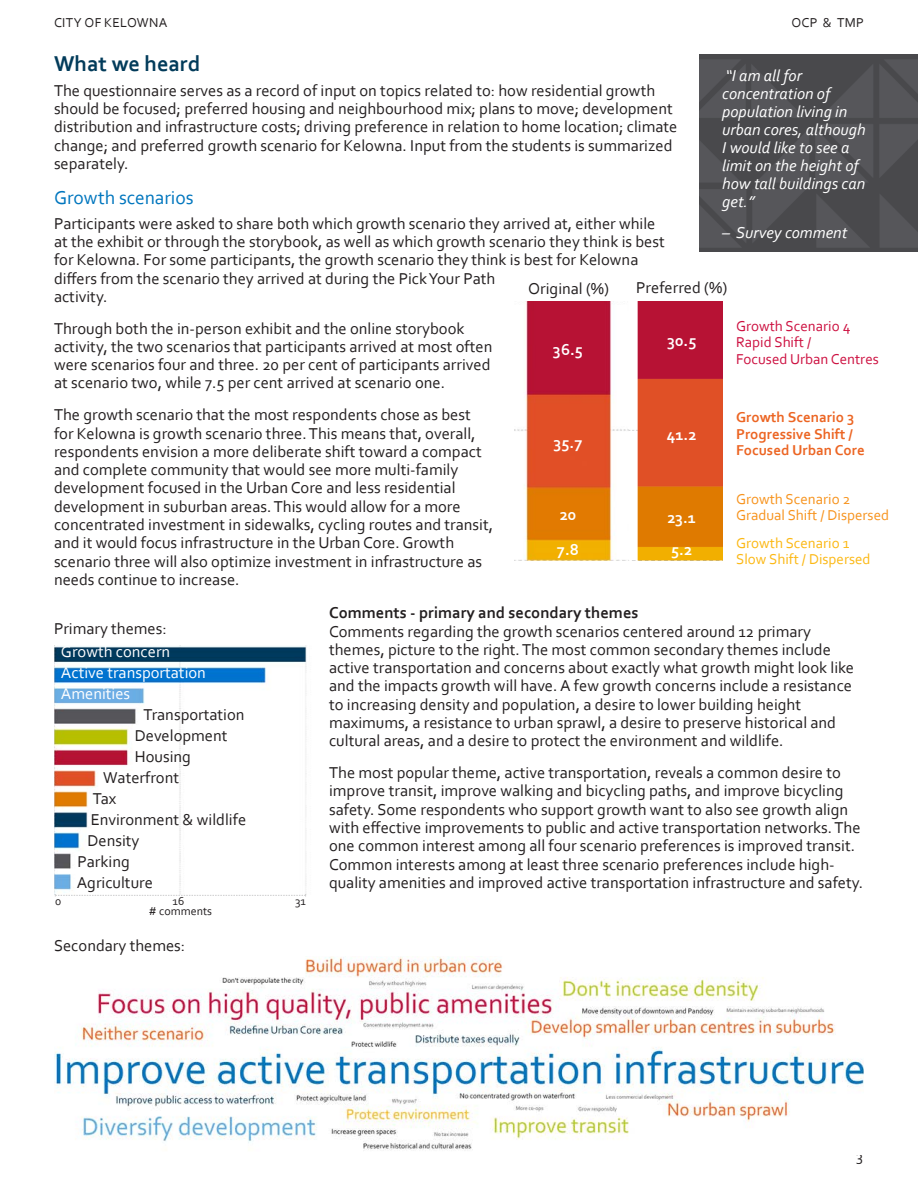
<style>
.page{position:relative;width:918px;height:1188px;background:#fff}
.page>*{position:absolute;margin:0;border:0;box-sizing:border-box;transform-origin:0 0}
.Chapter_headline_-_w{font:700 22.5px "Corbel";letter-spacing:-.005em;color:#023b5a}
.ChapterSubhead_-_lak{font:19.5px "Corbel";letter-spacing:-.005em;color:#0076be}
.t1{font:16.5px/18.3px "Corbel";color:#231f20}
.t2{font:italic 16.5px/18px "Corbel";color:#fff}
.t3{font:16.5px "Corbel";color:#fff}
.Subhead_2{font:700 16.5px "Corbel";color:#231f20}
.t4{font:700 16.5px "Corbel";color:#fff}
.t5{font:700 15px/16.5px "Corbel";color:#ec6523}
.t6{font:15px/16.5px "Corbel";color:#cd1141}
.t7{font:15px/16.5px "Corbel";color:#f7931d}
.t8{font:15px/16.5px "Corbel";color:#fcb814}
.t9{font:15px "Corbel";color:#231f20}
.t10{font:13.5px "Corbel";letter-spacing:.015em;color:#231f20}
.t11{font:12px "Corbel";color:#231f20}
</style>
<div class="page">
<img style="left:628px;top:302px;width:95px;height:258px">
<img style="left:514px;top:302px;width:114px;height:258px">
<img style="left:699px;top:54px;width:219px;height:198px">
<img style="left:54px;top:646px;width:253px;height:248px">
<svg style="left:55px;top:894px;width:251px;height:3px"></svg>
<img style="left:54px;top:956px;width:810px;height:195px">
<p class="t10" style="left:54px;top:14px;width:115px">CITY OF KELOWNA</p>
<p class="t10" style="left:792px;top:14px;width:74px">OCP &amp; TMP</p>
<p class="Chapter_headline_-_w" style="left:54px;top:49px;width:148px">What we heard</p>
<p class="t1" style="left:54px;top:81px;width:625px">The questionnaire serves as a record of input on topics related to: how residential growth should be focused; preferred housing and neighbourhood mix; plans to move; development distribution and infrastructure costs; driving preference in relation to home location; climate change; and preferred growth scenario for Kelowna. Input from the students is summarized separately.</p>
<p class="ChapterSubhead_-_lak" style="left:54px;top:185px;width:141px">Growth scenarios</p>
<p class="t1" style="left:54px;top:214px;width:612px">Participants were asked to share both which growth scenario they arrived at, either while at the exhibit or through the storybook, as well as which growth scenario they think is best for Kelowna. For some participants, the growth scenario they think is best for Kelowna differs from the scenario they arrived at during the Pick Your Path<br>activity.</p>
<p class="t1" style="left:54px;top:319px;width:440px">Through both the in-person exhibit and the online storybook activity, the two scenarios that participants arrived at most often were scenarios four and three. 20 per cent of participants arrived at scenario two, while 7.5 per cent arrived at scenario one.</p>
<p class="t1" style="left:54px;top:405px;width:441px">The growth scenario that the most respondents chose as best for Kelowna is growth scenario three. This means that, overall, respondents envision a more deliberate shift toward a compact and complete community that would see more multi-family development focused in the Urban Core and less residential development in suburban areas. This would allow for a more concentrated investment in sidewalks, cycling routes and transit, and it would focus infrastructure in the Urban Core. Growth scenario three will also optimize investment in infrastructure as needs continue to increase.</p>
<p class="Subhead_2" style="left:329px;top:603px;width:311px">Comments - primary and secondary themes</p>
<p class="t1" style="left:329px;top:622px;width:527px">Comments regarding the growth scenarios centered around 12 primary themes, picture to the right. The most common secondary themes include active transportation and concerns about exactly what growth might look like and the impacts growth will have. A few growth concerns include a resistance to increasing density and population, a desire to lower building height maximums, a resistance to urban sprawl, a desire to preserve historical and cultural areas, and a desire to protect the environment and wildlife.</p>
<p class="t1" style="left:329px;top:763px;width:536px">The most popular theme, active transportation, reveals a common desire to improve transit, improve walking and bicycling paths, and improve bicycling safety. Some respondents who support growth want to also see growth align with effective improvements to public and active transportation networks. The one common interest among all four scenario preferences is improved transit.<br>Common interests among at least three scenario preferences include high&shy;quality amenities and improved active transportation infrastructure and safety.</p>
<p class="t2" style="left:722px;top:66px;width:145px">“I am all for concentration of population living in urban cores, although<br>I would like to see a limit on the height of how tall buildings can get.”</p>
<p class="t2" style="left:722px;top:223px;width:127px">– Survey comment</p>
<p class="t1" style="left:528px;top:279px;width:83px">Original (%)</p>
<p class="t1" style="left:636px;top:278px;width:93px">Preferred (%)</p>
<p class="t6" style="left:736px;top:317px;width:144px">Growth Scenario 4<br>Rapid Shift /<br>Focused Urban Centres</p>
<p class="t4" style="left:667px;top:330px;width:31px">30.5</p>
<p class="t4" style="left:553px;top:339px;width:32px">36.5</p>
<p class="t5" style="left:736px;top:409px;width:130px">Growth Scenario 3<br>Progressive Shift /<br>Focused Urban Core</p>
<p class="t4" style="left:667px;top:424px;width:31px">41.2</p>
<p class="t4" style="left:553px;top:432px;width:30px">35.7</p>
<p class="t7" style="left:736px;top:490px;width:155px">Growth Scenario 2<br>Gradual Shift / Dispersed</p>
<p class="t4" style="left:560px;top:505px;width:18px">20</p>
<p class="t4" style="left:557px;top:539px;width:24px">7.8</p>
<p class="t4" style="left:667px;top:507px;width:30px">23.1</p>
<p class="t4" style="left:671px;top:540px;width:23px">5.2</p>
<p class="t8" style="left:736px;top:534px;width:136px">Growth Scenario 1<br>Slow Shift / Dispersed</p>
<p class="t1" style="left:54px;top:619px;width:114px">Primary themes:</p>
<p class="t3" style="left:61px;top:642px;width:111px">Growth concern</p>
<p class="t3" style="left:61px;top:663px;width:147px">Active transportation</p>
<p class="t3" style="left:61px;top:684px;width:71px">Amenities</p>
<p class="t1" style="left:144px;top:705px;width:103px">Transportation</p>
<p class="t1" style="left:135px;top:726px;width:94px">Development</p>
<p class="t1" style="left:135px;top:747px;width:58px">Housing</p>
<p class="t1" style="left:103px;top:768px;width:78px">Waterfront</p>
<p class="t1" style="left:93px;top:789px;width:25px">Tax</p>
<p class="t1" style="left:91px;top:810px;width:157px">Environment &amp; wildlife</p>
<p class="t1" style="left:87px;top:831px;width:54px">Density</p>
<p class="t1" style="left:77px;top:852px;width:54px">Parking</p>
<p class="t1" style="left:77px;top:873px;width:78px">Agriculture</p>
<p class="t11" style="left:55px;top:894px;width:8px">0</p>
<p class="t11" style="left:173px;top:894px;width:13px">16</p>
<p class="t11" style="left:295px;top:894px;width:12px">31</p>
<p class="t11" style="left:149px;top:904px;width:65px"># comments</p>
<p class="t1" style="left:54px;top:936px;width:133px">Secondary themes:</p>
<p class="t9" style="left:856px;top:1147px;width:8px">3</p>
</div>
